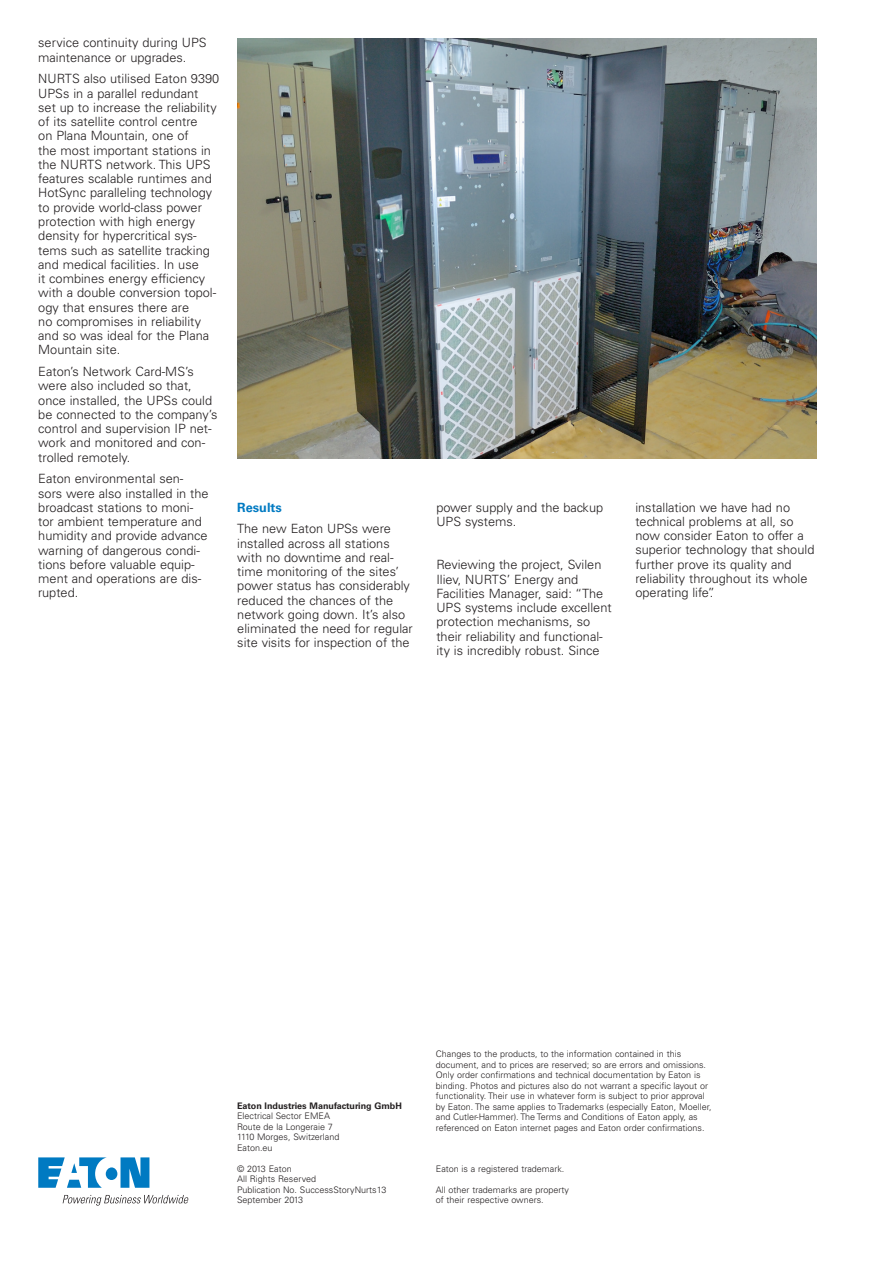
<style>
.page{position:relative;width:893px;height:1263px;background:#fff}
.page>*{position:absolute;margin:0;border:0;box-sizing:border-box;transform-origin:0 0}
._02_Body__8_5_pt{font:300 12.75px/14.2px "Univers LT Std";color:#231f20}
._02_Body_Head__8_5_p{font:700 12.75px "Univers LT Std";color:#007ac2}
._09_Backpage_Body{font:300 9px/10.5px "Univers LT Std";color:#231f20}
._09_Backpage_Body-2{font:700 9px "Univers LT Std";color:#231f20}
</style>
<div class="page">
<img style="left:237px;top:38px;width:579px;height:420px">
<svg style="left:38px;top:1157px;width:111px;height:31px"></svg>
<svg style="left:63px;top:1195px;width:126px;height:10px"></svg>
<p class="_02_Body__8_5_pt" style="left:38px;top:36px;width:170px">service continuity during UPS maintenance or upgrades.</p>
<p class="_02_Body__8_5_pt" style="left:38px;top:72px;width:183px">NURTS also utilised Eaton 9390<br>UPSs in a parallel redundant<br>set up to increase the reliability of its satellite control centre<br>on Plana Mountain, one of<br>the most important stations in the NURTS network. This UPS features scalable runtimes and<br>HotSync paralleling technology to provide world-class power protection with high energy density for hypercritical sys&shy;tems such as satellite tracking and medical facilities. In use<br>it combines energy efficiency with a double conversion topol&shy;ogy that ensures there are<br>no compromises in reliability and so was ideal for the Plana<br>Mountain site.</p>
<p class="_02_Body__8_5_pt" style="left:38px;top:364px;width:181px">Eaton’s Network Card-MS’s were also included so that, once installed, the UPSs could be connected to the company’s control and supervision IP net&shy;work and monitored and con&shy;trolled remotely.</p>
<p class="_02_Body__8_5_pt" style="left:38px;top:472px;width:172px">Eaton environmental sen&shy;sors were also installed in the broadcast stations to moni&shy;tor ambient temperature and humidity and provide advance warning of dangerous condi&shy;tions before valuable equip&shy;ment and operations are dis&shy;rupted.</p>
<p class="_02_Body_Head__8_5_p" style="left:237px;top:500px;width:46px">Results</p>
<p class="_02_Body__8_5_pt" style="left:237px;top:522px;width:177px">The new Eaton UPSs were installed across all stations with no downtime and real&shy;time monitoring of the sites’ power status has considerably reduced the chances of the network going down. It’s also eliminated the need for regular site visits for inspection of the</p>
<p class="_02_Body__8_5_pt" style="left:436px;top:500px;width:168px">power supply and the backup<br>UPS systems.</p>
<p class="_02_Body__8_5_pt" style="left:436px;top:558px;width:177px">Reviewing the project, Svilen<br>Iliev, NURTS’ Energy and<br>Facilities Manager, said: “The<br>UPS systems include excellent protection mechanisms, so their reliability and functional&shy;ity is incredibly robust. Since</p>
<p class="_02_Body__8_5_pt" style="left:635px;top:500px;width:180px">installation we have had no technical problems at all, so now consider Eaton to offer a superior technology that should further prove its quality and reliability throughout its whole operating life”.</p>
<p class="_09_Backpage_Body-2" style="left:237px;top:1100px;width:166px">Eaton Industries Manufacturing GmbH</p>
<p class="_09_Backpage_Body" style="left:237px;top:1111px;width:94px">Electrical Sector EMEA</p>
<p class="_09_Backpage_Body" style="left:237px;top:1121px;width:97px">Route de la Longeraie 7</p>
<p class="_09_Backpage_Body" style="left:237px;top:1132px;width:104px">1110 Morges, Switzerland</p>
<p class="_09_Backpage_Body" style="left:237px;top:1142px;width:37px">Eaton.eu</p>
<p class="_09_Backpage_Body" style="left:237px;top:1163px;width:81px">© 2013 Eaton<br>All Rights Reserved</p>
<p class="_09_Backpage_Body" style="left:237px;top:1184px;width:151px">Publication No. SuccessStoryNurts13</p>
<p class="_09_Backpage_Body" style="left:237px;top:1195px;width:68px">September 2013</p>
<p class="_09_Backpage_Body" style="left:436px;top:1049px;width:277px">Changes to the products, to the information contained in this document, and to prices are reserved; so are errors and omissions.<br>Only order confirmations and technical documentation by Eaton is binding. Photos and pictures also do not warrant a specific layout or functionality. Their use in whatever form is subject to prior approval by Eaton. The same applies to Trademarks (especially Eaton, Moeller, and Cutler-Hammer). The Terms and Conditions of Eaton apply, as referenced on Eaton internet pages and Eaton order confirmations.</p>
<p class="_09_Backpage_Body" style="left:436px;top:1163px;width:130px">Eaton is a registered trademark.</p>
<p class="_09_Backpage_Body" style="left:436px;top:1184px;width:135px">All other trademarks are property of their respective owners.</p>
</div>
